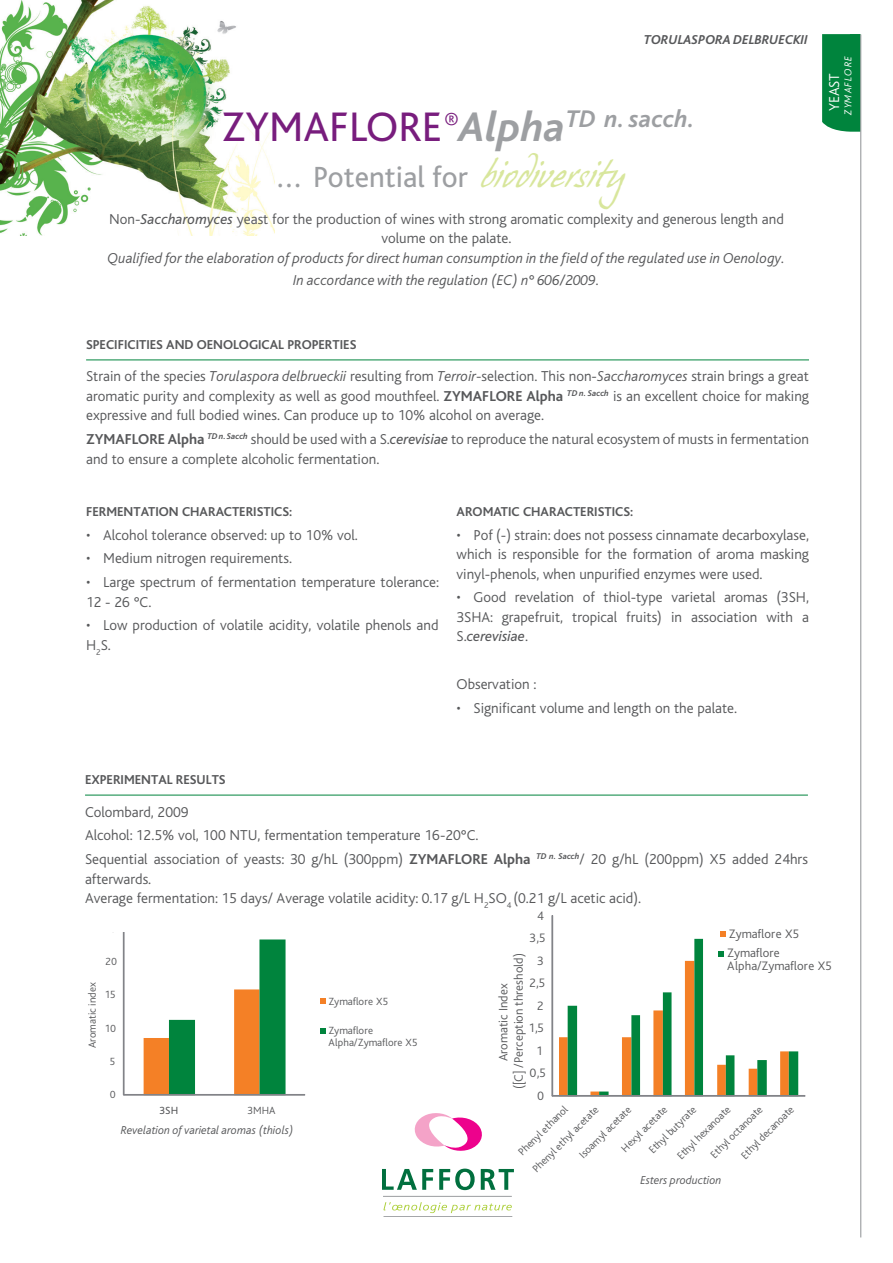
<style>
.page{position:relative;width:893px;height:1263px;background:#fff}
.page>*{position:absolute;margin:0;border:0;box-sizing:border-box;transform-origin:0 0}
.t1{font:30.45px "Bliss";color:#9d9fa2}
.t2{font:italic 700 25.2px "Bliss";color:#9d9fa2}
.t3{font:300 15px/19.5px "Bliss";color:#57585a}
.t4{font:italic 300 15px/22.2px "Bliss";color:#57585a;text-align:center}
.t5{font:300 15px "Bliss";color:#fff}
.t6{font:700 13.5px "Bliss";color:#57585a}
.t7{font:italic 700 13.5px "Bliss";color:#57585a}
.t8{font:300 12.75px/15.3px "Bliss 2";color:#57585a;text-align:center}
.t9{font:italic 300 12px "Bliss";color:#57585a}
.t10{font:300 10.95px/11.6px "Bliss 2";color:#57585a}
.t11{font:10.95px "Bliss 2";color:#57585a}
.t12{font:italic 300 10.5px "Bliss";letter-spacing:.1em;color:#fff}
.s1{font-weight:400;font-style:normal;font-size:43.2px;color:#781d7d}
.s2{font-family:"Bliss 2";font-weight:400;font-style:normal;font-size:25.95px;color:#781d7d}
.s3{font-size:43.2px}
.s4{font-family:"Hans Hand";font-size:34.35px;color:#d8e69c}
.s5{font-weight:400;font-style:italic}
.s6{font-style:italic}
.s7{font-weight:700}
</style>
<div class="page">
<img style="left:0;top:0;width:275px;height:235px">
<div style="left:822px;top:34px;width:38px;height:98px;background:#00843d"></div>
<hr style="left:86px;top:360px;width:723px;height:1px;background:#00843d">
<hr style="left:860px;top:34px;width:1px;height:1203px;background:#939598">
<svg style="left:414px;top:1113px;width:68px;height:38px"></svg>
<svg style="left:382px;top:1169px;width:51px;height:21px"></svg>
<svg style="left:439px;top:1168px;width:36px;height:22px"></svg>
<svg style="left:481px;top:1169px;width:33px;height:21px"></svg>
<svg style="left:384px;top:1202px;width:128px;height:11px"></svg>
<hr style="left:383px;top:1196px;width:129px;height:1px;background:#9b9da0">
<hr style="left:383px;top:1216px;width:129px;height:1px;background:#9b9da0">
<hr style="left:85px;top:795px;width:723px;height:1px;background:#00843d">
<svg style="left:144px;top:939px;width:142px;height:155px"></svg>
<svg style="left:123px;top:933px;width:1px;height:161px"></svg>
<div style="left:123px;top:1094px;width:182px;height:1px;border:1px solid #828388"></div>
<svg style="left:320px;top:999px;width:6px;height:5px"></svg>
<svg style="left:320px;top:1028px;width:6px;height:6px"></svg>
<div style="left:552px;top:915px;width:1px;height:181px;border:1px solid #828388"></div>
<div style="left:552px;top:1095px;width:253px;height:1px;border:1px solid #828388"></div>
<svg style="left:559px;top:931px;width:239px;height:165px"></svg>
<p class="t7" style="left:644px;top:33px;width:165px">TORULASPORA DELBRUECKII</p>
<h2 class="t2" style="left:221px;top:106px;width:475px"><span class="s1">ZYMAFLORE</span><span class="s2">®</span><span class="s3">Alpha</span>TD n. sacch.</h2>
<h1 class="t1" style="left:277px;top:161px;width:349px">... Potential for <span class="s4">biodiversity</span></h1>
<p class="t3" style="left:109px;top:209px;width:676px;text-align:center">Non-<span class="s5">Saccharomyces</span> yeast for the production of wines with strong aromatic complexity and generous length and volume on the palate.</p>
<p class="t4" style="left:108px;top:247px;width:679px">Qualified for the elaboration of products for direct human consumption in the field of the regulated use in Oenology.<br>In accordance with the regulation (EC) n° 606/2009.</p>
<p class="t12" style="left:843px;top:115px;width:60px;rotate:-90deg">ZYMAFLORE</p>
<p class="t5" style="left:826px;top:111px;width:40px;rotate:-90deg">YEAST</p>
<p class="t6" style="left:86px;top:338px;width:272px">SPECIFICITIES AND OENOLOGICAL PROPERTIES</p>
<p class="t3" style="left:86px;top:367px;width:724px;text-align:justify">Strain of the species <span class="s6">Torulaspora delbrueckii</span> resulting from <span class="s6">Terroir</span>-selection. This non-<span class="s6">Saccharomyces</span> strain brings a great aromatic purity and complexity as well as good mouthfeel. <span class="s7">ZYMAFLORE Alpha</span> <sup>TD</sup> <sup>n.</sup> <sup>Sacch</sup> is an excellent choice for making expressive and full bodied wines. Can produce up to 10% alcohol on average.</p>
<p class="t3" style="left:86px;top:430px;width:724px"><span class="s7">ZYMAFLORE Alpha</span> <sup>TD</sup> <sup>n.</sup> <sup>Sacch</sup> should be used with a S.<span class="s5">cerevisiae</span> to reproduce the natural ecosystem of musts in fermentation and to ensure a complete alcoholic fermentation.</p>
<p class="t6" style="left:86px;top:504px;width:208px">FERMENTATION CHARACTERISTICS:</p>
<p class="t3" style="left:86px;top:525px;width:273px">• Alcohol tolerance observed: up to 10% vol.</p>
<p class="t3" style="left:86px;top:549px;width:207px">• Medium nitrogen requirements.</p>
<p class="t3" style="left:86px;top:573px;width:354px">• Large spectrum of fermentation temperature tolerance:<br>12 - 26 °C.</p>
<p class="t3" style="left:86px;top:616px;width:354px">• Low production of volatile acidity, volatile phenols and<br>H<sub>2</sub>S.</p>
<p class="t6" style="left:457px;top:504px;width:178px">AROMATIC CHARACTERISTICS:</p>
<p class="t3" style="left:457px;top:525px;width:354px;text-align:justify">• Pof (-) strain: does not possess cinnamate decarboxylase, which is responsible for the formation of aroma masking vinyl-phenols, when unpurified enzymes were used.</p>
<p class="t3" style="left:457px;top:588px;width:354px;text-align:justify">• Good revelation of thiol-type varietal aromas (3SH, 3SHA: grapefruit, tropical fruits) in association with a S.<span class="s5">cerevisiae</span>.</p>
<p class="t3" style="left:457px;top:674px;width:81px">Observation :</p>
<p class="t3" style="left:457px;top:698px;width:282px">• Significant volume and length on the palate.</p>
<p class="t6" style="left:85px;top:773px;width:142px">EXPERIMENTAL RESULTS</p>
<p class="t3" style="left:85px;top:800px;width:724px;line-height:23.7px">Colombard, 2009<br>Alcohol: 12.5% vol, 100 NTU, fermentation temperature 16-20°C.<br>Sequential association of yeasts: 30 g/hL (300ppm) <span class="s7">ZYMAFLORE Alpha</span> <sup>TD</sup> <sup>n.</sup> <sup>Sacch</sup>/ 20 g/hL (200ppm) X5 added 24hrs</p>
<p class="t3" style="left:85px;top:869px;width:557px">afterwards.<br>Average fermentation: 15 days/ Average volatile acidity: 0.17 g/L H<sub>2</sub>SO<sub>4</sub> (0.21 g/L acetic acid).</p>
<p class="t8" style="left:537px;top:907px;width:8px">4</p>
<p class="t10" style="left:86px;top:1048px;width:67px;rotate:-90deg">Aromatic index</p>
<p class="t10" style="left:105px;top:955px;width:13px">20</p>
<p class="t10" style="left:105px;top:989px;width:12px">15</p>
<p class="t10" style="left:105px;top:1022px;width:12px">10</p>
<p class="t10" style="left:110px;top:1055px;width:7px">5</p>
<p class="t10" style="left:110px;top:1088px;width:8px">0</p>
<p class="t11" style="left:159px;top:1103px;width:20px">3SH</p>
<p class="t10" style="left:247px;top:1104px;width:30px">3MHA</p>
<p class="t9" style="left:121px;top:1124px;width:174px">Revelation of varietal aromas (thiols)</p>
<p class="t10" style="left:328px;top:995px;width:61px">Zymaflore X5</p>
<p class="t10" style="left:328px;top:1024px;width:91px">Zymaflore<br>Alpha/Zymaflore X5</p>
<p class="t8" style="left:529px;top:930px;width:18px">3,5</p>
<p class="t8" style="left:495px;top:1089px;width:137px;rotate:-90deg">Aromatic Index<br>([C] /Perception threshold)</p>
<p class="t8" style="left:537px;top:952px;width:8px">3</p>
<p class="t8" style="left:529px;top:975px;width:17px">2,5</p>
<p class="t8" style="left:537px;top:997px;width:8px">2</p>
<p class="t8" style="left:529px;top:1020px;width:16px">1,5</p>
<p class="t8" style="left:537px;top:1042px;width:7px">1</p>
<p class="t8" style="left:529px;top:1065px;width:18px">0,5</p>
<p class="t8" style="left:537px;top:1087px;width:9px">0</p>
<p class="t8" style="left:727px;top:923px;width:74px;line-height:19.6px;text-align:left">Zymaflore X5<br>Zymaflore</p>
<p class="t8" style="left:727px;top:957px;width:106px">Alpha/Zymaflore X5</p>
<p class="t10" style="left:516px;top:1149px;width:67px;rotate:-45deg">Phenyl ethanol</p>
<p class="t10" style="left:738px;top:1153px;width:71px;rotate:-45deg">Ethyl decanoate</p>
<p class="t10" style="left:629px;top:1129px;width:63px;line-height:20.5px;text-indent:-19px;rotate:-45deg">Hexyl acetate<br>Ethyl butyrate</p>
<p class="t10" style="left:708px;top:1152px;width:70px;rotate:-45deg">Ethyl octanoate</p>
<p class="t10" style="left:675px;top:1153px;width:72px;rotate:-45deg">Ethyl hexanoate</p>
<p class="t10" style="left:530px;top:1166px;width:90px;rotate:-45deg">Phenyl ethyl acetate</p>
<p class="t10" style="left:577px;top:1152px;width:70px;rotate:-45deg">Isoamyl acetate</p>
<p class="t9" style="left:640px;top:1174px;width:82px">Esters production</p>
</div>
